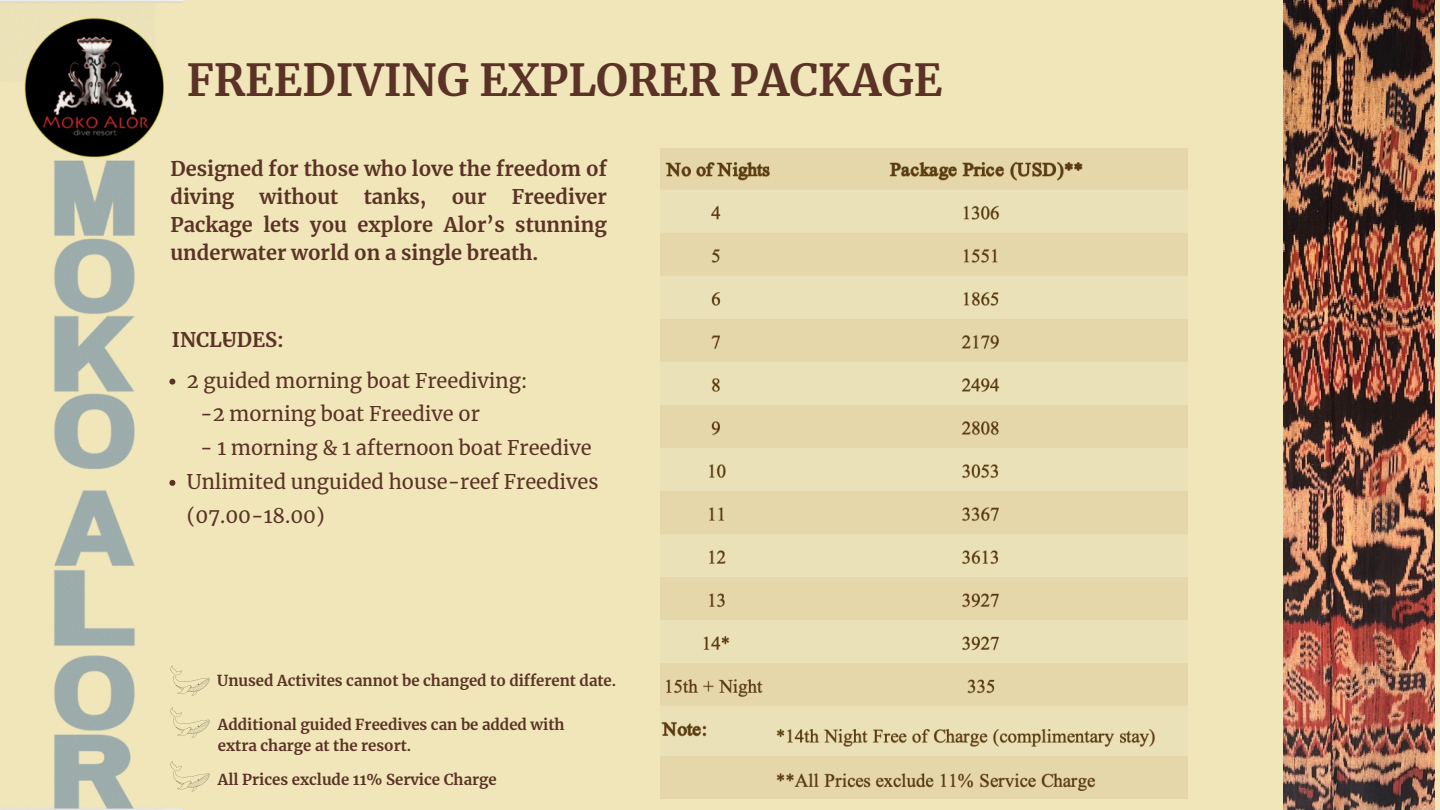
<style>
.page{position:relative;width:1440px;height:810px;background:#f0e6ba}
.page>*{position:absolute;margin:0;border:0;box-sizing:border-box;transform-origin:0 0}
.t1{font:700 43.7px "Merriweather";color:#5b3326}
.t2{font:700 20px/27.8px "Merriweather";color:#5b3326}
.t3{font:20px/33.8px "Merriweather";color:#5b3326}
.t4{font:700 15px/21px "Merriweather";color:#5b3326}
</style>
<div class="page">
<img style="left:0;top:0;width:183px;height:810px">
<img style="left:1284px;top:0;width:151px;height:810px">
<svg style="left:171px;top:665px;width:39px;height:31px"></svg>
<svg style="left:171px;top:707px;width:39px;height:31px"></svg>
<svg style="left:171px;top:761px;width:39px;height:31px"></svg>
<img style="left:661px;top:149px;width:526px;height:650px">
<svg style="left:169px;top:379px;width:6px;height:6px"></svg>
<svg style="left:169px;top:480px;width:6px;height:6px"></svg>
<p class="t1" style="left:187px;top:53px;width:757px">FREEDIVING EXPLORER PACKAGE</p>
<h1 class="t2" style="left:171px;top:155px;width:438px">Designed for those who love the freedom of diving</h1>
<h1 class="t2" style="left:171px;top:183px;width:438px;text-align:justify;text-indent:341px">Freediver Package lets you explore Alor’s stunning underwater world on a single breath.</h1>
<h1 class="t2" style="left:260px;top:183px;width:80px">without</h1>
<h1 class="t2" style="left:364px;top:183px;width:64px">tanks,</h1>
<h1 class="t2" style="left:452px;top:183px;width:36px">our</h1>
<p class="t2" style="left:172px;top:326px;width:114px">INCLUDES:</p>
<p class="t2" style="left:222px;top:326px;width:14px">-</p>
<p class="t3" style="left:187px;top:364px;width:342px">2 guided morning boat Freediving:</p>
<h3 class="t3" style="left:200px;top:397px;width:281px">-2 morning boat Freedive or</h3>
<h3 class="t3" style="left:200px;top:431px;width:393px">- 1 morning &amp; 1 afternoon boat Freedive</h3>
<h2 class="t3" style="left:187px;top:465px;width:413px">Unlimited unguided house-reef Freedives (07.00-18.00)</h2>
<p class="t4" style="left:217px;top:670px;width:401px">Unused Activites cannot be changed to different date.</p>
<h4 class="t4" style="left:218px;top:714px;width:348px">Additional guided Freedives can be added with extra charge at the resort.</h4>
<p class="t4" style="left:218px;top:769px;width:280px">All Prices exclude 11% Service Charge</p>
</div>
